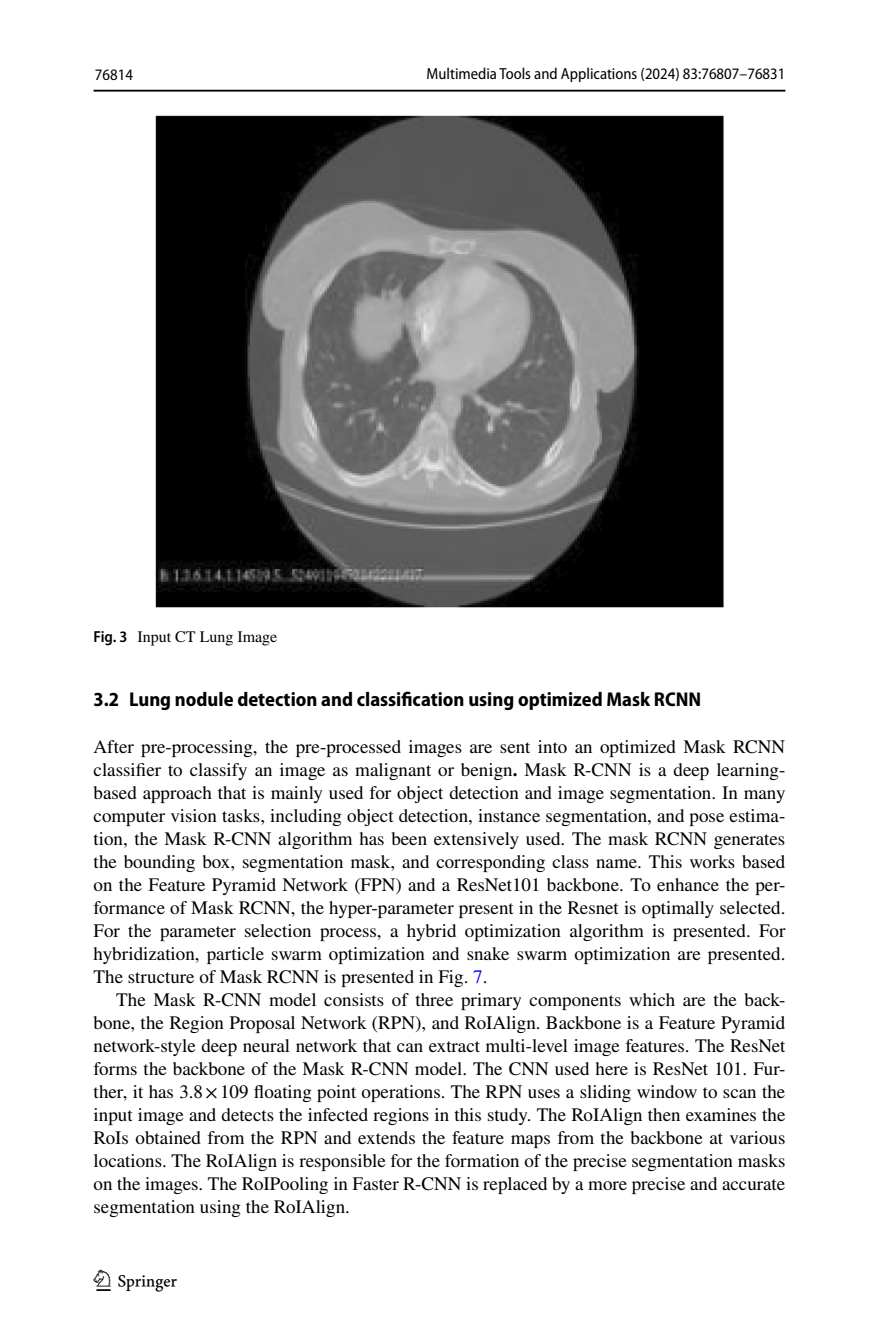
<style>
.page{position:relative;width:879px;height:1333px;background:#fff}
.page>*{position:absolute;margin:0;border:0;box-sizing:border-box;transform-origin:0 0}
.t1{font:30px "Springnew Regular 4";color:#000}
.t2{font:700 semi-condensed 20px "Myriad Pro";color:#000}
.t3{font:19px/23px "STIX";color:#000;text-align:justify}
.t4{font:semi-condensed 16px "Myriad Pro";color:#000}
.t5{font:16px "STIX";color:#000}
.s1{font-family:"Myriad Pro";font-weight:600;font-stretch:semi-condensed}
.s2{font-weight:700}
.s3{color:#00f}
</style>
<div class="page">
<hr style="left:94px;top:90px;width:691px;height:2px;background:#000">
<img style="left:156px;top:116px;width:567px;height:491px">
<p class="t4" style="left:95px;top:66px;width:39px">76814</p>
<p class="t4" style="left:426px;top:65px;width:360px">Multimedia Tools and Applications (2024) 83:76807–76831</p>
<p class="t5" style="left:94px;top:625px;width:185px"><span class="s1">Fig. 3</span> Input CT Lung Image</p>
<p class="t2" style="left:94px;top:688px;width:609px">3.2 Lung nodule detection and classification using optimized Mask RCNN</p>
<p class="t3" style="left:94px;top:736px;width:693px">After pre-processing, the pre-processed images are sent into an optimized Mask RCNN classifier to classify an image as malignant or benign<span class="s2">.</span> Mask R-CNN is a deep learning&shy;based approach that is mainly used for object detection and image segmentation. In many computer vision tasks, including object detection, instance segmentation, and pose estima&shy;tion, the Mask R-CNN algorithm has been extensively used. The mask RCNN generates the bounding box, segmentation mask, and corresponding class name. This works based on the Feature Pyramid Network (FPN) and a ResNet101 backbone. To enhance the per&shy;formance of Mask RCNN, the hyper-parameter present in the Resnet is optimally selected.<br>For the parameter selection process, a hybrid optimization algorithm is presented. For hybridization, particle swarm optimization and snake swarm optimization are presented.<br>The structure of Mask RCNN is presented in Fig. <span class="s3">7</span>.</p>
<p class="t3" style="left:94px;top:989px;width:693px;text-indent:23px">The Mask R-CNN model consists of three primary components which are the back&shy;bone, the Region Proposal Network (RPN), and RoIAlign. Backbone is a Feature Pyramid network-style deep neural network that can extract multi-level image features. The ResNet forms the backbone of the Mask R-CNN model. The CNN used here is ResNet 101. Fur&shy;ther, it has 3.8×109 floating point operations. The RPN uses a sliding window to scan the input image and detects the infected regions in this study. The RoIAlign then examines the RoIs obtained from the RPN and extends the feature maps from the backbone at various locations. The RoIAlign is responsible for the formation of the precise segmentation masks on the images. The RoIPooling in Faster R-CNN is replaced by a more precise and accurate segmentation using the RoIAlign.</p>
<h1 class="t1" style="left:96px;top:1269px;width:83px">1 3</h1>
</div>
